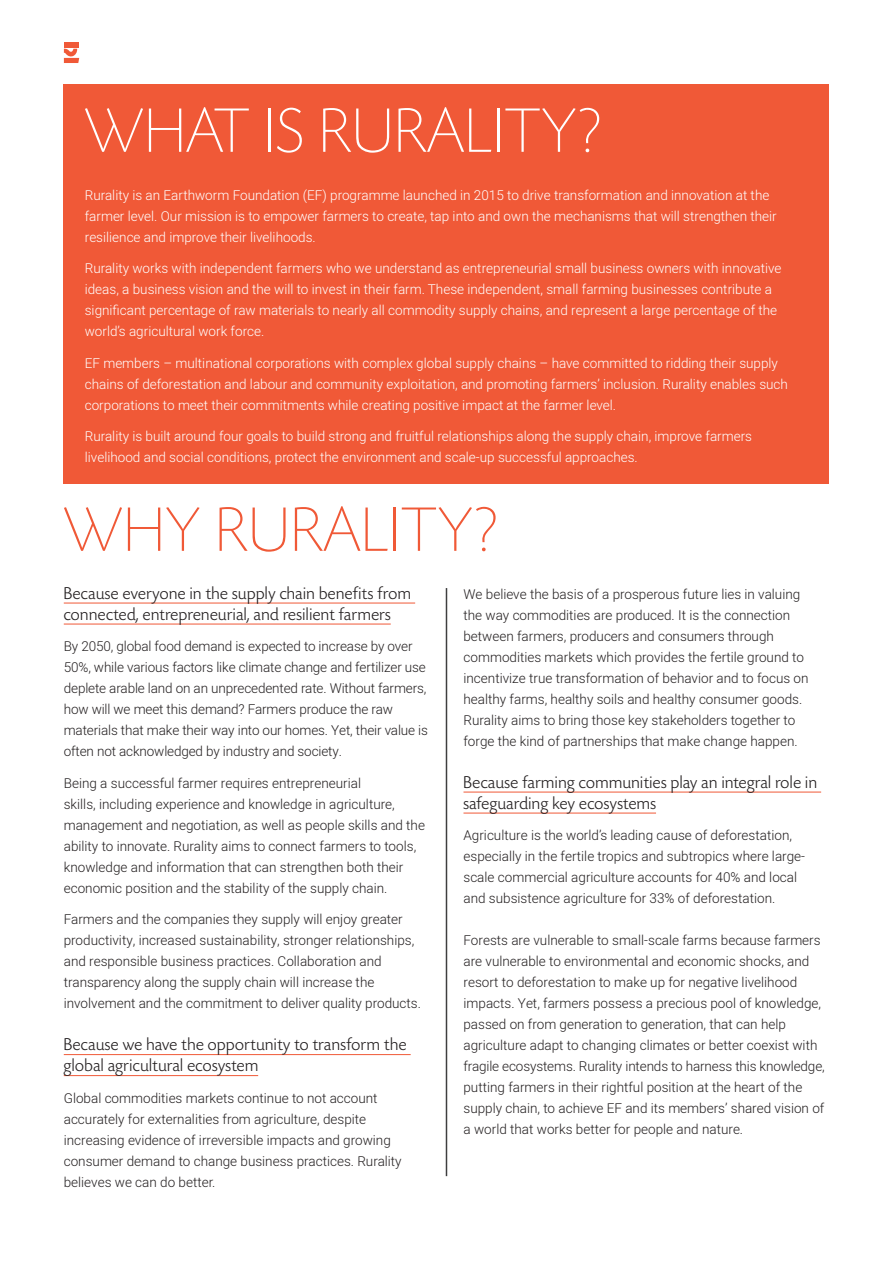
<style>
.page{position:relative;width:893px;height:1263px;background:#fff}
.page>*{position:absolute;margin:0;border:0;box-sizing:border-box;transform-origin:0 0}
.Heading{font:200 66px "Today SHOP";letter-spacing:.03em;color:#fff}
.Heading-2{font:200 66px "Today SHOP";letter-spacing:.03em;color:#f05937}
.Subheading{font:300 18px/21px "Today SHOP";letter-spacing:.03em;color:#231f20}
.Body{font:300 13.5px/21px "Heebo";color:#231f20}
.Body-2{font:300 13.5px/21px "Heebo";color:#fff}
</style>
<div class="page">
<div style="left:64px;top:42px;width:14px;height:5px;background:#f05937"></div>
<svg style="left:64px;top:48px;width:15px;height:15px"></svg>
<hr style="left:64px;top:603px;width:351px;height:1px;background:#f05937">
<hr style="left:64px;top:624px;width:327px;height:1px;background:#f05937">
<hr style="left:64px;top:1054px;width:347px;height:1px;background:#f05937">
<hr style="left:64px;top:1075px;width:194px;height:1px;background:#f05937">
<hr style="left:463px;top:792px;width:358px;height:1px;background:#f05937">
<hr style="left:463px;top:813px;width:193px;height:1px;background:#f05937">
<div style="left:64px;top:84px;width:765px;height:399px;background:#f05937"></div>
<hr style="left:446px;top:588px;width:1px;height:588px;background:#3e3e3f">
<p class="Heading" style="left:85px;top:97px;width:518px">WHAT IS RURALITY?</p>
<p class="Body-2" style="left:85px;top:184px;width:693px">Rurality is an Earthworm Foundation (EF) programme launched in 2015 to drive transformation and innovation at the farmer level. Our mission is to empower farmers to create, tap into and own the mechanisms that will strengthen their resilience and improve their livelihoods.</p>
<p class="Body-2" style="left:85px;top:257px;width:698px">Rurality works with independent farmers who we understand as entrepreneurial small business owners with innovative ideas, a business vision and the will to invest in their farm. These independent, small farming businesses contribute a significant percentage of raw materials to nearly all commodity supply chains, and represent a large percentage of the world’s agricultural work force.</p>
<p class="Body-2" style="left:85px;top:352px;width:705px">EF members – multinational corporations with complex global supply chains – have committed to ridding their supply chains of deforestation and labour and community exploitation, and promoting farmers’ inclusion. Rurality enables such corporations to meet their commitments while creating positive impact at the farmer level.</p>
<p class="Body-2" style="left:85px;top:425px;width:669px">Rurality is built around four goals to build strong and fruitful relationships along the supply chain, improve farmers livelihood and social conditions, protect the environment and scale-up successful approaches.</p>
<p class="Heading-2" style="left:64px;top:496px;width:435px">WHY RURALITY?</p>
<p class="Subheading" style="left:64px;top:583px;width:349px">Because everyone in the supply chain benefits from connected, entrepreneurial, and resilient farmers</p>
<p class="Body" style="left:64px;top:635px;width:366px">By 2050, global food demand is expected to increase by over 50%, while various factors like climate change and fertilizer use deplete arable land on an unprecedented rate. Without farmers, how will we meet this demand? Farmers produce the raw materials that make their way into our homes. Yet, their value is often not acknowledged by industry and society.</p>
<p class="Body" style="left:64px;top:772px;width:363px">Being a successful farmer requires entrepreneurial<br>skills, including experience and knowledge in agriculture, management and negotiation, as well as people skills and the ability to innovate. Rurality aims to connect farmers to tools, knowledge and information that can strengthen both their economic position and the stability of the supply chain.</p>
<p class="Body" style="left:64px;top:908px;width:359px">Farmers and the companies they supply will enjoy greater productivity, increased sustainability, stronger relationships, and responsible business practices. Collaboration and transparency along the supply chain will increase the involvement and the commitment to deliver quality products.</p>
<p class="Subheading" style="left:64px;top:1034px;width:344px">Because we have the opportunity to transform the global agricultural ecosystem</p>
<p class="Body" style="left:64px;top:1087px;width:339px">Global commodities markets continue to not account accurately for externalities from agriculture, despite increasing evidence of irreversible impacts and growing consumer demand to change business practices. Rurality believes we can do better.</p>
<p class="Body" style="left:463px;top:583px;width:347px">We believe the basis of a prosperous future lies in valuing the way commodities are produced. It is the connection between farmers, producers and consumers through commodities markets which provides the fertile ground to incentivize true transformation of behavior and to focus on healthy farms, healthy soils and healthy consumer goods.<br>Rurality aims to bring those key stakeholders together to forge the kind of partnerships that make change happen.</p>
<p class="Subheading" style="left:463px;top:772px;width:355px">Because farming communities play an integral role in safeguarding key ecosystems</p>
<p class="Body" style="left:463px;top:824px;width:343px">Agriculture is the world’s leading cause of deforestation, especially in the fertile tropics and subtropics where large&shy;scale commercial agriculture accounts for 40% and local and subsistence agriculture for 33% of deforestation.</p>
<p class="Body" style="left:463px;top:929px;width:363px">Forests are vulnerable to small-scale farms because farmers are vulnerable to environmental and economic shocks, and resort to deforestation to make up for negative livelihood impacts. Yet, farmers possess a precious pool of knowledge, passed on from generation to generation, that can help agriculture adapt to changing climates or better coexist with fragile ecosystems. Rurality intends to harness this knowledge, putting farmers in their rightful position at the heart of the supply chain, to achieve EF and its members’ shared vision of a world that works better for people and nature.</p>
</div>
